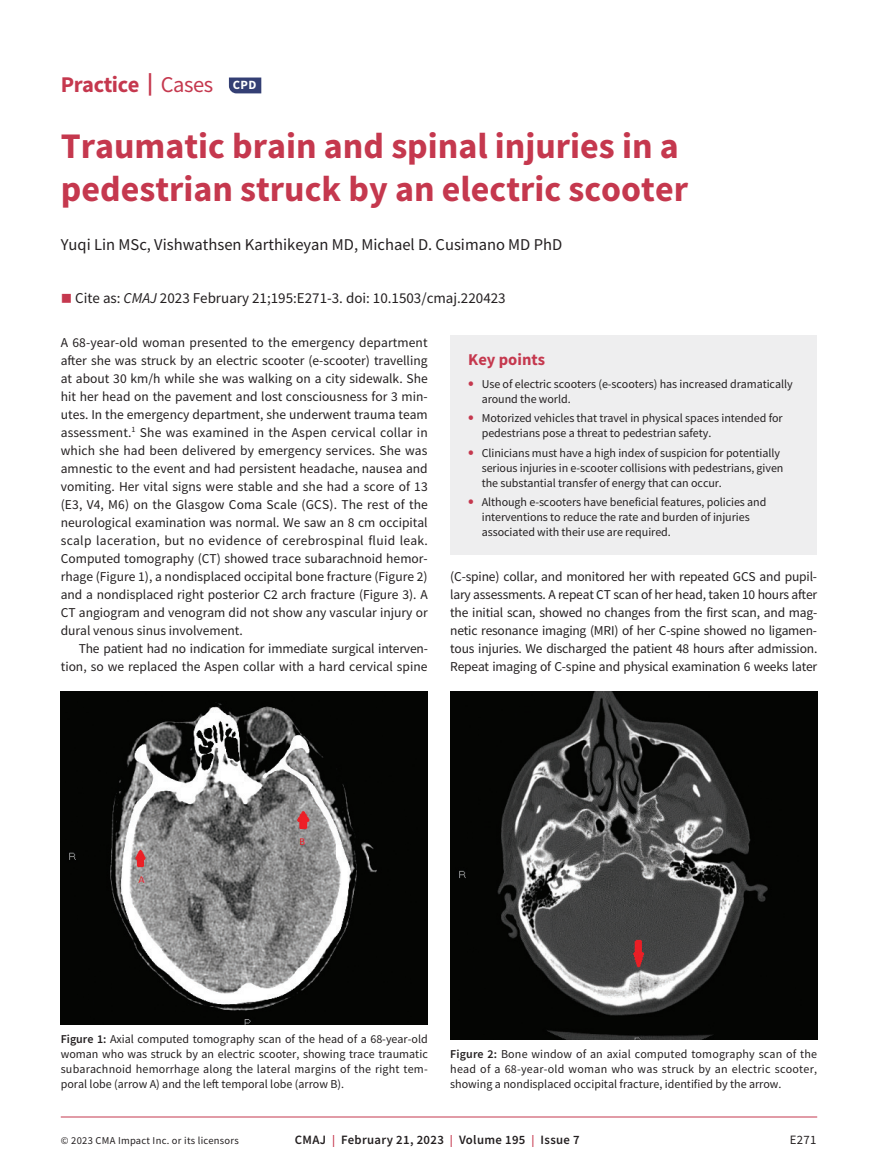
<style>
.page{position:relative;width:878px;height:1175px;background:#fff}
.page>*{position:absolute;margin:0;border:0;box-sizing:border-box;transform-origin:0 0}
.t1{font:700 36px/43.2px "Source Sans Pro";color:#c5384e}
.t2{font:700 22.5px "Source Sans Pro";letter-spacing:-.02em;color:#c5384e}
.t3{font:16.5px "Source Sans Pro";color:#231f20}
.t4{font:700 16.5px "Source Sans Pro";color:#c5384e}
.t5{font:15px "Source Sans Pro";color:#231f20}
.t6{font:13.5px/18px "Source Sans Pro";letter-spacing:-.015em;color:#231f20;text-align:justify}
.t7{font:600 12.75px "Source Sans Pro";letter-spacing:.025em;color:#231f20}
.t8{font:12.75px "Source Sans Pro";color:#231f20}
.t9{font:12px/15px "Source Sans Pro";letter-spacing:-.005em;color:#231f20}
.t10{font:10.5px "Source Sans Pro";letter-spacing:.025em;color:#231f20}
.s1{font-weight:400}
.s2{font-size:12.6px;color:#fff}
.s3{color:#c5384e}
.s4{font-style:italic}
.s5{font-weight:700;font-size:16.5px;color:#c5384e}
.s6{font-weight:600}
.s7{font-size:12px;color:#c5384e}
</style>
<div class="page">
<hr style="left:61px;top:1116px;width:756px;height:1px;background:#c5384e">
<svg style="left:229px;top:77px;width:32px;height:16px"></svg>
<div style="left:450px;top:335px;width:367px;height:219px;background:#eeeeef"></div>
<img style="left:61px;top:692px;width:367px;height:332px">
<img style="left:450px;top:692px;width:367px;height:348px">
<h2 class="t2" style="left:61px;top:69px;width:197px">Practice | <span class="s1">Cases</span> <span class="s2">CPD</span></h2>
<h1 class="t1" style="left:61px;top:123px;width:628px">Traumatic brain and spinal injuries in a pedestrian struck by an electric scooter</h1>
<p class="t3" style="left:61px;top:234px;width:503px">Yuqi Lin MSc, Vishwathsen Karthikeyan MD, Michael D. Cusimano MD PhD</p>
<p class="t5" style="left:61px;top:288px;width:446px"><span class="s3">■</span> Cite as: <span class="s4">CMAJ</span> 2023 February 21;195:E271-3. doi: 10.1503/cmaj.220423</p>
<p class="t6" style="left:61px;top:333px;width:369px">A 68-year-old woman presented to the emergency department after she was struck by an electric scooter (e-scooter) travelling at about 30 km/h while she was walking on a city sidewalk. She hit her head on the pavement and lost consciousness for 3 min&shy;utes. In the emergency department, she underwent trauma team assessment.<sup>1</sup> She was examined in the Aspen cervical collar in which she had been delivered by emergency services. She was amnestic to the event and had persistent headache, nausea and vomiting. Her vital signs were stable and she had a score of 13 (E3, V4, M6) on the Glasgow Coma Scale (GCS). The rest of the neurological examination was normal. We saw an 8 cm occipital scalp laceration, but no evidence of cerebrospinal fluid leak.<br>Computed tomography (CT) showed trace subarachnoid hemor&shy;rhage (Figure 1), a nondisplaced occipital bone fracture (Figure 2) and a nondisplaced right posterior C2 arch fracture (Figure 3). A CT angiogram and venogram did not show any vascular injury or dural venous sinus involvement.</p>
<p class="t6" style="left:61px;top:639px;width:369px;text-align:right">The patient had no indication for immediate surgical interven&shy;tion, so we replaced the Aspen collar with a hard cervical spine</p>
<p class="t4" style="left:468px;top:348px;width:78px">Key points</p>
<p class="t9" style="left:482px;top:376px;width:312px;text-indent:-14px"><span class="s5">•</span> Use of electric scooters (e-scooters) has increased dramatically around the world.</p>
<p class="t9" style="left:482px;top:410px;width:302px;text-indent:-14px"><span class="s5">•</span> Motorized vehicles that travel in physical spaces intended for pedestrians pose a threat to pedestrian safety.</p>
<p class="t9" style="left:482px;top:445px;width:303px;text-indent:-14px"><span class="s5">•</span> Clinicians must have a high index of suspicion for potentially serious injuries in e-scooter collisions with pedestrians, given the substantial transfer of energy that can occur.</p>
<p class="t9" style="left:482px;top:494px;width:286px;text-indent:-14px"><span class="s5">•</span> Although e-scooters have beneficial features, policies and interventions to reduce the rate and burden of injuries associated with their use are required.</p>
<p class="t6" style="left:450px;top:567px;width:369px">(C-spine) collar, and monitored her with repeated GCS and pupil&shy;lary assessments. A repeat CT scan of her head, taken 10 hours after the initial scan, showed no changes from the first scan, and mag&shy;netic resonance imaging (MRI) of her C-spine showed no ligamen&shy;tous injuries. We discharged the patient 48 hours after admission.<br>Repeat imaging of C-spine and physical examination 6 weeks later</p>
<p class="t9" style="left:61px;top:1031px;width:368px;text-align:justify"><span class="s6">Figure 1:</span> Axial computed tomography scan of the head of a 68-year-old woman who was struck by an electric scooter, showing trace traumatic subarachnoid hemorrhage along the lateral margins of the right tem&shy;poral lobe (arrow A) and the left temporal lobe (arrow B).</p>
<p class="t9" style="left:450px;top:1046px;width:368px;text-align:justify"><span class="s6">Figure 2:</span> Bone window of an axial computed tomography scan of the head of a 68-year-old woman who was struck by an electric scooter, showing a nondisplaced occipital fracture, identified by the arrow.</p>
<p class="t10" style="left:61px;top:1134px;width:179px">© 2023 CMA Impact Inc. or its licensors</p>
<p class="t7" style="left:295px;top:1131px;width:286px">CMAJ <span class="s7">|</span> February 21, 2023 <span class="s7">|</span> Volume 195 <span class="s7">|</span> Issue 7</p>
<p class="t8" style="left:789px;top:1132px;width:28px">E271</p>
</div>
